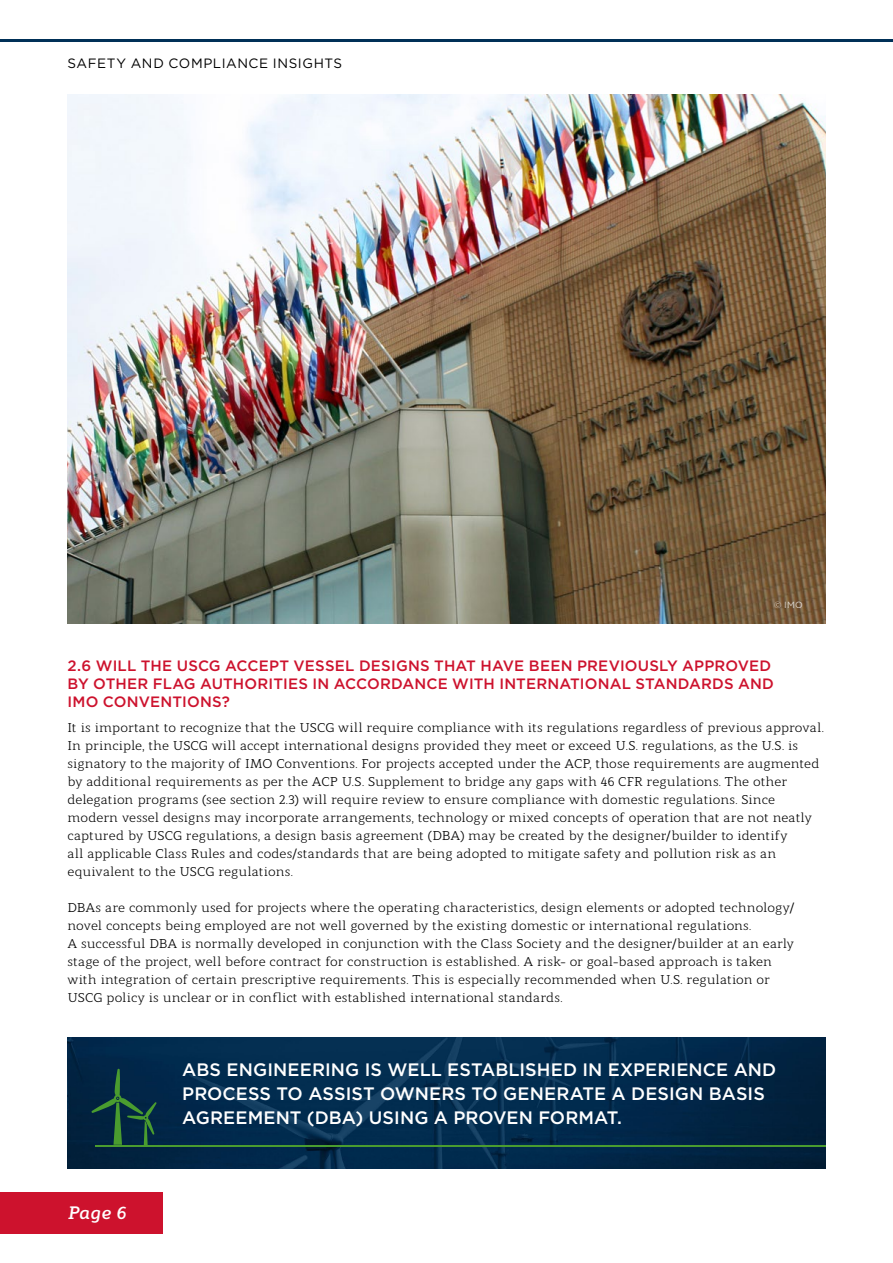
<style>
.page{position:relative;width:893px;height:1263px;background:#fff}
.page>*{position:absolute;margin:0;border:0;box-sizing:border-box;transform-origin:0 0}
.t1{font:500 18px/24px "Gotham";letter-spacing:.005em;color:#fff}
.t2{font:italic 700 18px "Modum";color:#fff}
.t3{font:500 15px/18px "Gotham";letter-spacing:.01em;color:#cd122d}
.t4{font:13.5px "Gotham";letter-spacing:.04em;color:#000}
.t5{font:12.75px/18px "Modum";color:#000}
.t6{font:9px "Gotham";color:#fff}
</style>
<div class="page">
<img style="left:68px;top:1037px;width:757px;height:131px">
<img style="left:68px;top:94px;width:757px;height:530px">
<hr style="left:95px;top:1145px;width:730px;height:1px;background:#4a9c2f">
<svg style="left:91px;top:1069px;width:66px;height:77px;background:#0d3840"></svg>
<hr style="left:0;top:39px;width:893px;height:3px;background:#003057">
<div style="left:0;top:1192px;width:163px;height:41px;background:#cd122d"></div>
<p class="t4" style="left:68px;top:54px;width:276px">SAFETY AND COMPLIANCE INSIGHTS</p>
<p class="t6" style="left:774px;top:599px;width:30px">© IMO</p>
<p class="t3" style="left:68px;top:657px;width:708px">2.6 WILL THE USCG ACCEPT VESSEL DESIGNS THAT HAVE BEEN PREVIOUSLY APPROVED<br>BY OTHER FLAG AUTHORITIES IN ACCORDANCE WITH INTERNATIONAL STANDARDS AND<br>IMO CONVENTIONS?</p>
<p class="t5" style="left:68px;top:717px;width:758px">It is important to recognize that the USCG will require compliance with its regulations regardless of previous approval.<br>In principle, the USCG will accept international designs provided they meet or exceed U.S. regulations, as the U.S. is signatory to the majority of IMO Conventions. For projects accepted under the ACP, those requirements are augmented by additional requirements as per the ACP U.S. Supplement to bridge any gaps with 46 CFR regulations. The other delegation programs (see section 2.3) will require review to ensure compliance with domestic regulations. Since modern vessel designs may incorporate arrangements, technology or mixed concepts of operation that are not neatly captured by USCG regulations, a design basis agreement (DBA) may be created by the designer/builder to identify<br>all applicable Class Rules and codes/standards that are being adopted to mitigate safety and pollution risk as an equivalent to the USCG regulations.</p>
<p class="t5" style="left:68px;top:897px;width:728px">DBAs are commonly used for projects where the operating characteristics, design elements or adopted technology/ novel concepts being employed are not well governed by the existing domestic or international regulations.<br>A successful DBA is normally developed in conjunction with the Class Society and the designer/builder at an early stage of the project, well before contract for construction is established. A risk- or goal-based approach is taken with integration of certain prescriptive requirements. This is especially recommended when U.S. regulation or USCG policy is unclear or in conflict with established international standards.</p>
<h1 class="t2" style="left:68px;top:1199px;width:60px">Page 6</h1>
<h1 class="t1" style="left:182px;top:1058px;width:596px">ABS ENGINEERING IS WELL ESTABLISHED IN EXPERIENCE AND<br>PROCESS TO ASSIST OWNERS TO GENERATE A DESIGN BASIS<br>AGREEMENT (DBA) USING A PROVEN FORMAT.</h1>
</div>
